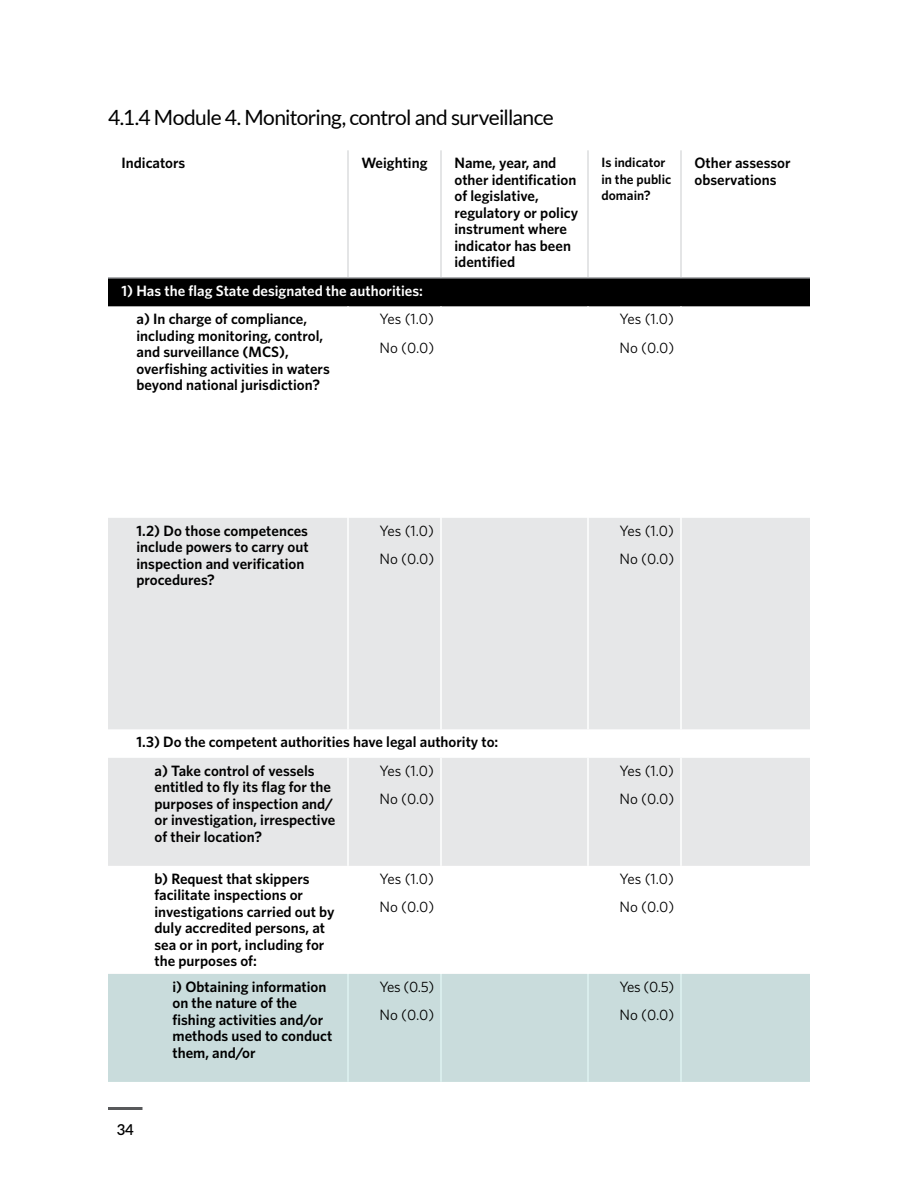
<style>
.page{position:relative;width:918px;height:1188px;background:#fff}
.page>*{position:absolute;margin:0;border:0;box-sizing:border-box;transform-origin:0 0}
.t1{font:21px "Lato";letter-spacing:-.035em;color:#000}
.t2{font:600 15px/16.5px "Whitney";color:#000}
.t3{font:15px/28.5px "Whitney";color:#000}
.t4{font:600 15px "Whitney";color:#fff}
.t5{font:600 15px "Lato";color:#000}
.t6{font:600 13.5px/16.5px "Whitney";color:#000}
</style>
<div class="page">
<hr style="left:108px;top:1107px;width:34px;height:3px;background:#58595b">
<div style="left:108px;top:278px;width:702px;height:28px;background:#000"></div>
<svg style="left:108px;top:518px;width:702px;height:348px;background:#e8e8e9"></svg>
<hr style="left:347px;top:518px;width:2px;height:211px;background:#fff">
<hr style="left:440px;top:518px;width:2px;height:211px;background:#fff">
<hr style="left:587px;top:518px;width:2px;height:211px;background:#fff">
<hr style="left:680px;top:518px;width:2px;height:211px;background:#fff">
<hr style="left:347px;top:758px;width:2px;height:108px;background:#fff">
<hr style="left:440px;top:758px;width:2px;height:108px;background:#fff">
<hr style="left:587px;top:758px;width:2px;height:108px;background:#fff">
<hr style="left:680px;top:758px;width:2px;height:108px;background:#fff">
<div style="left:108px;top:974px;width:702px;height:108px;background:#c9dcdc"></div>
<hr style="left:108px;top:277px;width:240px;height:2px;background:#a7a9ac">
<hr style="left:348px;top:277px;width:93px;height:2px;background:#a7a9ac">
<hr style="left:441px;top:277px;width:147px;height:2px;background:#a7a9ac">
<hr style="left:588px;top:277px;width:93px;height:2px;background:#a7a9ac">
<hr style="left:681px;top:277px;width:129px;height:2px;background:#a7a9ac">
<hr style="left:347px;top:150px;width:2px;height:127px;background:#dcddde">
<hr style="left:440px;top:150px;width:2px;height:127px;background:#dcddde">
<hr style="left:587px;top:150px;width:2px;height:127px;background:#dcddde">
<hr style="left:680px;top:150px;width:2px;height:127px;background:#dcddde">
<h1 class="t1" style="left:108px;top:106px;width:447px">4.1.4 Module 4. Monitoring, control and surveillance</h1>
<p class="t2" style="left:122px;top:155px;width:65px">Indicators</p>
<p class="t2" style="left:362px;top:155px;width:68px">Weighting</p>
<p class="t2" style="left:454px;top:155px;width:125px">Name, year, and other identification of legislative, regulatory or policy instrument where indicator has been identified</p>
<p class="t6" style="left:602px;top:154px;width:71px">Is indicator in the public domain?</p>
<p class="t2" style="left:694px;top:155px;width:98px">Other assessor observations</p>
<p class="t4" style="left:122px;top:281px;width:303px">1) Has the flag State designated the authorities:</p>
<p class="t2" style="left:136px;top:311px;width:195px">a) In charge of compliance, including monitoring, control, and surveillance (MCS), overfishing activities in waters beyond national jurisdiction?</p>
<p class="t3" style="left:380px;top:305px;width:56px">Yes (1.0)<br>No (0.0)</p>
<p class="t3" style="left:620px;top:305px;width:56px">Yes (1.0)<br>No (0.0)</p>
<p class="t2" style="left:136px;top:522px;width:174px">1.2) Do those competences include powers to carry out inspection and verification procedures?</p>
<p class="t3" style="left:380px;top:516px;width:56px">Yes (1.0)<br>No (0.0)</p>
<p class="t3" style="left:620px;top:516px;width:56px">Yes (1.0)<br>No (0.0)</p>
<p class="t2" style="left:154px;top:728px;width:345px;line-height:28.5px;text-indent:-18px">1.3) Do the competent authorities have legal authority to: a) Take control of vessels</p>
<p class="t2" style="left:154px;top:779px;width:182px">entitled to fly its flag for the purposes of inspection and/ or investigation, irrespective of their location?</p>
<p class="t3" style="left:380px;top:756px;width:56px">Yes (1.0)<br>No (0.0)</p>
<p class="t3" style="left:620px;top:756px;width:56px">Yes (1.0)<br>No (0.0)</p>
<p class="t2" style="left:155px;top:870px;width:182px">b) Request that skippers facilitate inspections or investigations carried out by duly accredited persons, at sea or in port, including for the purposes of:</p>
<p class="t3" style="left:380px;top:864px;width:56px">Yes (1.0)<br>No (0.0)</p>
<p class="t3" style="left:620px;top:864px;width:56px">Yes (1.0)<br>No (0.0)</p>
<p class="t2" style="left:173px;top:978px;width:161px">i) Obtaining information on the nature of the fishing activities and/or methods used to conduct them, and/or</p>
<p class="t3" style="left:380px;top:972px;width:56px">Yes (0.5)<br>No (0.0)</p>
<p class="t3" style="left:620px;top:972px;width:56px">Yes (0.5)<br>No (0.0)</p>
<p class="t5" style="left:117px;top:1119px;width:19px">34</p>
</div>
